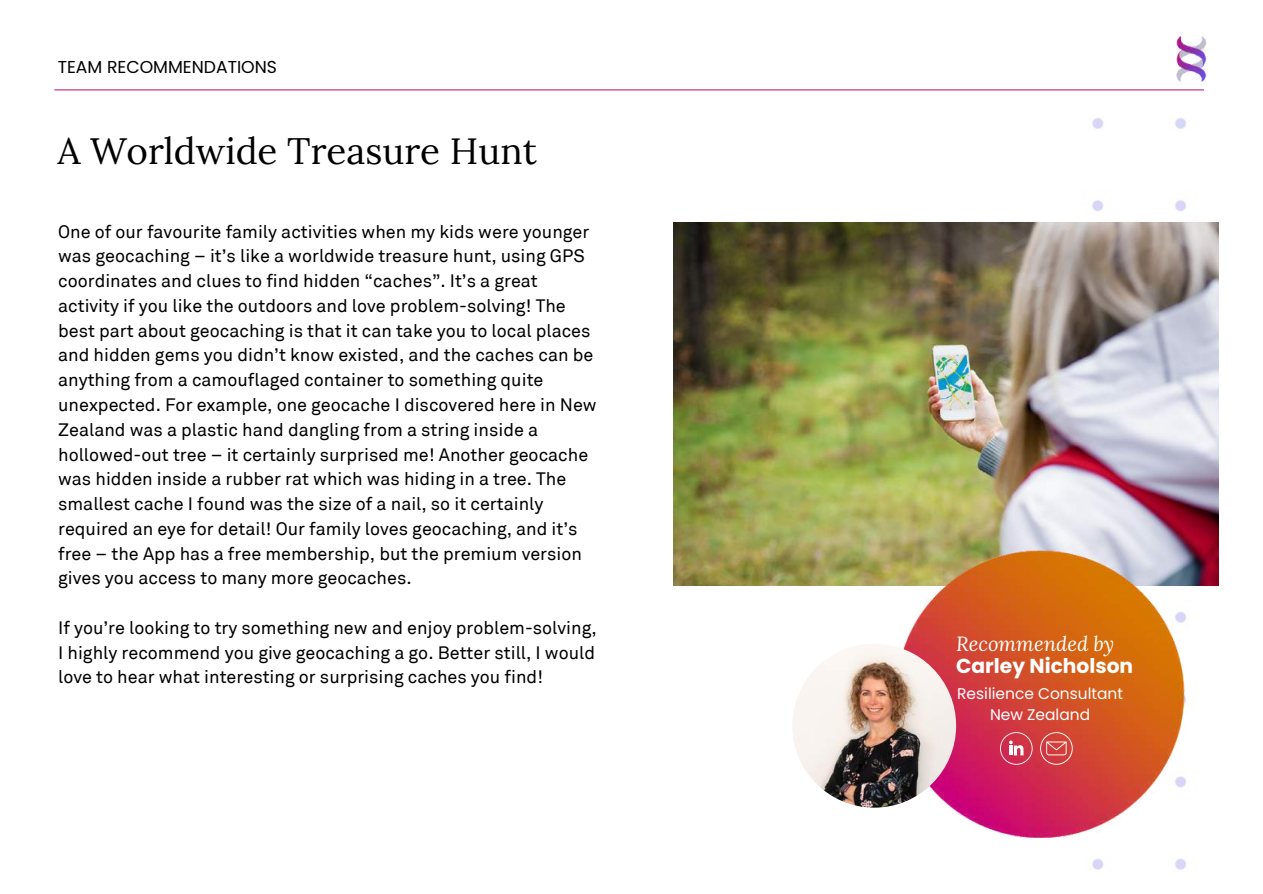
<style>
.page{position:relative;width:1263px;height:894px;background:#fff}
.page>*{position:absolute;margin:0;border:0;box-sizing:border-box;transform-origin:0 0}
.t1{font:36.75px "Lora";color:#000}
.t2{font:700 20.25px "Poppins";color:#fff}
.t3{font:italic 20.25px "Lora";color:#fff}
.t4{font:18px/24.8px "Akkurat Pro";color:#000}
.t5{font:17.25px "Poppins";color:#000}
.t6{font:15.45px/21.3px "Poppins";color:#fff;text-align:center}
</style>
<div class="page">
<img style="left:1047px;top:90px;width:164px;height:780px">
<hr style="left:54px;top:89px;width:1150px;height:1px;background:#be2675">
<img style="left:1146px;top:33px;width:65px;height:70px">
<img style="left:674px;top:222px;width:544px;height:363px">
<img style="left:886px;top:540px;width:308px;height:310px">
<img style="left:792px;top:643px;width:164px;height:164px;border-radius:50%">
<svg style="left:1040px;top:732px;width:33px;height:32px"></svg>
<svg style="left:1000px;top:732px;width:33px;height:32px"></svg>
<p class="t5" style="left:58px;top:55px;width:221px">TEAM RECOMMENDATIONS</p>
<h1 class="t1" style="left:57px;top:127px;width:481px">A Worldwide Treasure Hunt</h1>
<p class="t4" style="left:58px;top:220px;width:540px">One of our favourite family activities when my kids were younger was geocaching – it’s like a worldwide treasure hunt, using GPS coordinates and clues to find hidden “caches”. It’s a great activity if you like the outdoors and love problem-solving! The best part about geocaching is that it can take you to local places and hidden gems you didn’t know existed, and the caches can be anything from a camouflaged container to something quite unexpected. For example, one geocache I discovered here in New Zealand was a plastic hand dangling from a string inside a hollowed-out tree – it certainly surprised me! Another geocache was hidden inside a rubber rat which was hiding in a tree. The smallest cache I found was the size of a nail, so it certainly required an eye for detail! Our family loves geocaching, and it’s free – the App has a free membership, but the premium version gives you access to many more geocaches.</p>
<p class="t4" style="left:58px;top:616px;width:540px;text-align:justify">If you’re looking to try something new and enjoy problem-solving, I highly recommend you give geocaching a go. Better still, I would love to hear what interesting or surprising caches you find!</p>
<p class="t3" style="left:956px;top:629px;width:160px">Recommended by</p>
<p class="t2" style="left:956px;top:652px;width:179px">Carley Nicholson</p>
<p class="t6" style="left:957px;top:682px;width:167px">Resilience Consultant<br>New Zealand</p>
</div>
